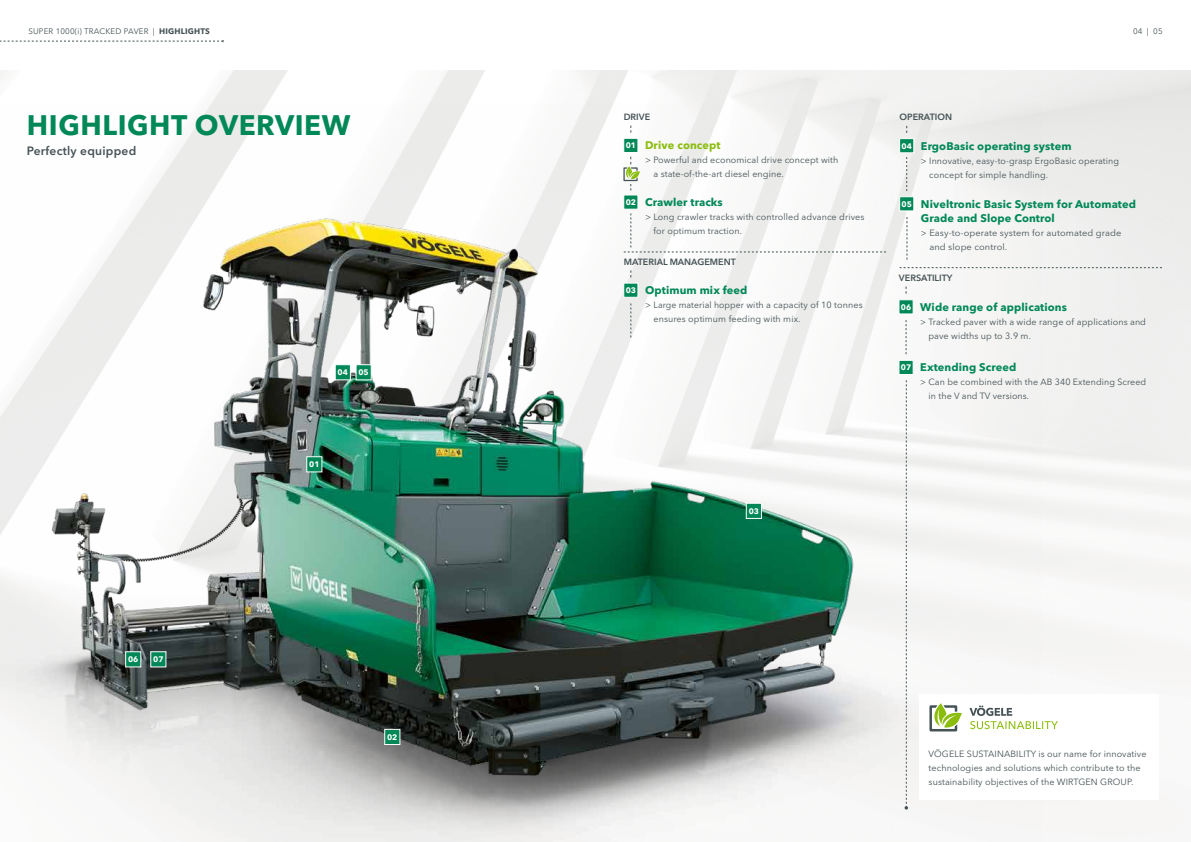
<style>
.page{position:relative;width:1191px;height:842px;background:#fff}
.page>*{position:absolute;margin:0;border:0;box-sizing:border-box;transform-origin:0 0}
.t1{font:700 28px "Avenir Next LT Pro";letter-spacing:.02em;color:#008858}
.t2{font:600 12px "Avenir Next LT Pro";letter-spacing:.02em;color:#455256}
.t3{font:700 11px/14px "Avenir Next LT Pro";letter-spacing:.01em;color:#008858}
.t4{font:700 11px "Avenir Next LT Pro";letter-spacing:.01em;color:#8bbd0d}
.t5{font:9px/14px "Avenir Next LT Pro";letter-spacing:.01em;color:#455256}
.t6{font:600 9px "Avenir Next LT Pro";color:#455256}
.t7{font:8px "Avenir Next LT Pro";letter-spacing:.02em;color:#455256}
.t8{font:700 8px "Avenir Next LT Pro";color:#fff}
.s1{font-weight:700}
.s2{font-size:8px;color:#fff}
</style>
<div class="page">
<img style="left:0;top:104px;width:1019px;height:738px">
<svg style="left:306px;top:456px;width:17px;height:17px"></svg>
<svg style="left:125px;top:651px;width:17px;height:17px"></svg>
<svg style="left:745px;top:502px;width:17px;height:17px"></svg>
<svg style="left:150px;top:651px;width:17px;height:17px"></svg>
<svg style="left:334px;top:364px;width:38px;height:17px"></svg>
<svg style="left:899px;top:267px;width:262px;height:1px"></svg>
<div style="left:899px;top:196px;width:15px;height:15px;background:#008858;border:1px solid #fff"></div>
<svg style="left:906px;top:217px;width:1px;height:43px"></svg>
<div style="left:899px;top:138px;width:15px;height:15px;background:#008858;border:1px solid #fff"></div>
<svg style="left:906px;top:157px;width:1px;height:34px"></svg>
<div style="left:898px;top:299px;width:15px;height:15px;background:#008858;border:1px solid #fff"></div>
<svg style="left:905px;top:320px;width:1px;height:34px"></svg>
<div style="left:898px;top:360px;width:15px;height:15px;background:#008858;border:1px solid #fff"></div>
<svg style="left:904px;top:380px;width:4px;height:429px"></svg>
<svg style="left:384px;top:728px;width:17px;height:17px"></svg>
<svg style="left:0;top:40px;width:224px;height:2px"></svg>
<div style="left:919px;top:695px;width:239px;height:104px;background:#fff"></div>
<svg style="left:929px;top:703px;width:33px;height:28px"></svg>
<svg style="left:969px;top:705px;width:89px;height:24px"></svg>
<div style="left:623px;top:138px;width:15px;height:15px;background:#008858;border:1px solid #fff"></div>
<div style="left:623px;top:283px;width:15px;height:15px;background:#008858;border:1px solid #fff"></div>
<svg style="left:630px;top:303px;width:1px;height:34px"></svg>
<div style="left:623px;top:194px;width:15px;height:16px;background:#008858;border:1px solid #fff"></div>
<svg style="left:624px;top:213px;width:262px;height:40px"></svg>
<svg style="left:623px;top:157px;width:17px;height:33px"></svg>
<p class="t7" style="left:28px;top:27px;width:183px">SUPER 1000(i) TRACKED PAVER | <span class="s1">HIGHLIGHTS</span></p>
<h1 class="t1" style="left:27px;top:108px;width:325px">HIGHLIGHT OVERVIEW</h1>
<h2 class="t2" style="left:27px;top:143px;width:111px">Perfectly equipped</h2>
<p class="t8" style="left:128px;top:655px;width:12px">06</p>
<p class="t8" style="left:153px;top:655px;width:12px">07</p>
<p class="t8" style="left:338px;top:368px;width:12px">04</p>
<p class="t8" style="left:358px;top:368px;width:12px">05</p>
<p class="t8" style="left:309px;top:460px;width:12px">01</p>
<p class="t8" style="left:387px;top:732px;width:12px">02</p>
<p class="t6" style="left:624px;top:111px;width:28px">DRIVE</p>
<p class="t4" style="left:645px;top:139px;width:77px">Drive concept</p>
<p class="t5" style="left:653px;top:153px;width:186px;text-indent:-8px">&gt; Powerful and economical drive concept with a state-of-the-art diesel engine.</p>
<p class="t8" style="left:625px;top:141px;width:12px">01</p>
<p class="t3" style="left:625px;top:195px;width:99px"><span class="s2">02</span> Crawler tracks</p>
<p class="t5" style="left:653px;top:210px;width:212px;text-indent:-8px">&gt; Long crawler tracks with controlled advance drives for optimum traction.</p>
<p class="t6" style="left:624px;top:256px;width:114px">MATERIAL MANAGEMENT</p>
<p class="t8" style="left:625px;top:285px;width:12px">03</p>
<p class="t3" style="left:645px;top:283px;width:104px">Optimum mix feed</p>
<p class="t5" style="left:653px;top:298px;width:211px;text-indent:-8px">&gt; Large material hopper with a capacity of 10 tonnes ensures optimum feeding with mix.</p>
<p class="t7" style="left:1133px;top:27px;width:31px">04 | 05</p>
<p class="t6" style="left:899px;top:112px;width:54px">OPERATION</p>
<p class="t3" style="left:921px;top:139px;width:152px">ErgoBasic operating system</p>
<p class="t5" style="left:929px;top:153px;width:191px;text-indent:-8px">&gt; Innovative, easy-to-grasp ErgoBasic operating concept for simple handling.</p>
<p class="t8" style="left:901px;top:141px;width:12px">04</p>
<p class="t8" style="left:901px;top:199px;width:12px">05</p>
<p class="t3" style="left:921px;top:197px;width:217px">Niveltronic Basic System for Automated<br>Grade and Slope Control</p>
<p class="t5" style="left:929px;top:225px;width:194px;text-indent:-8px">&gt; Easy-to-operate system for automated grade and slope control.</p>
<p class="t6" style="left:899px;top:272px;width:55px">VERSATILITY</p>
<p class="t3" style="left:920px;top:300px;width:148px">Wide range of applications</p>
<p class="t5" style="left:928px;top:315px;width:219px;text-indent:-8px">&gt; Tracked paver with a wide range of applications and pave widths up to 3.9 m.</p>
<p class="t8" style="left:901px;top:302px;width:12px">06</p>
<p class="t8" style="left:901px;top:363px;width:12px">07</p>
<p class="t3" style="left:920px;top:360px;width:98px">Extending Screed</p>
<p class="t5" style="left:928px;top:375px;width:219px;text-indent:-8px">&gt; Can be combined with the AB 340 Extending Screed in the V and TV versions.</p>
<p class="t8" style="left:748px;top:506px;width:12px">03</p>
<p class="t5" style="left:928px;top:747px;width:219px">VÖGELE SUSTAINABILITY is our name for innovative technologies and solutions which contribute to the sustainability objectives of the WIRTGEN GROUP.</p>
</div>
